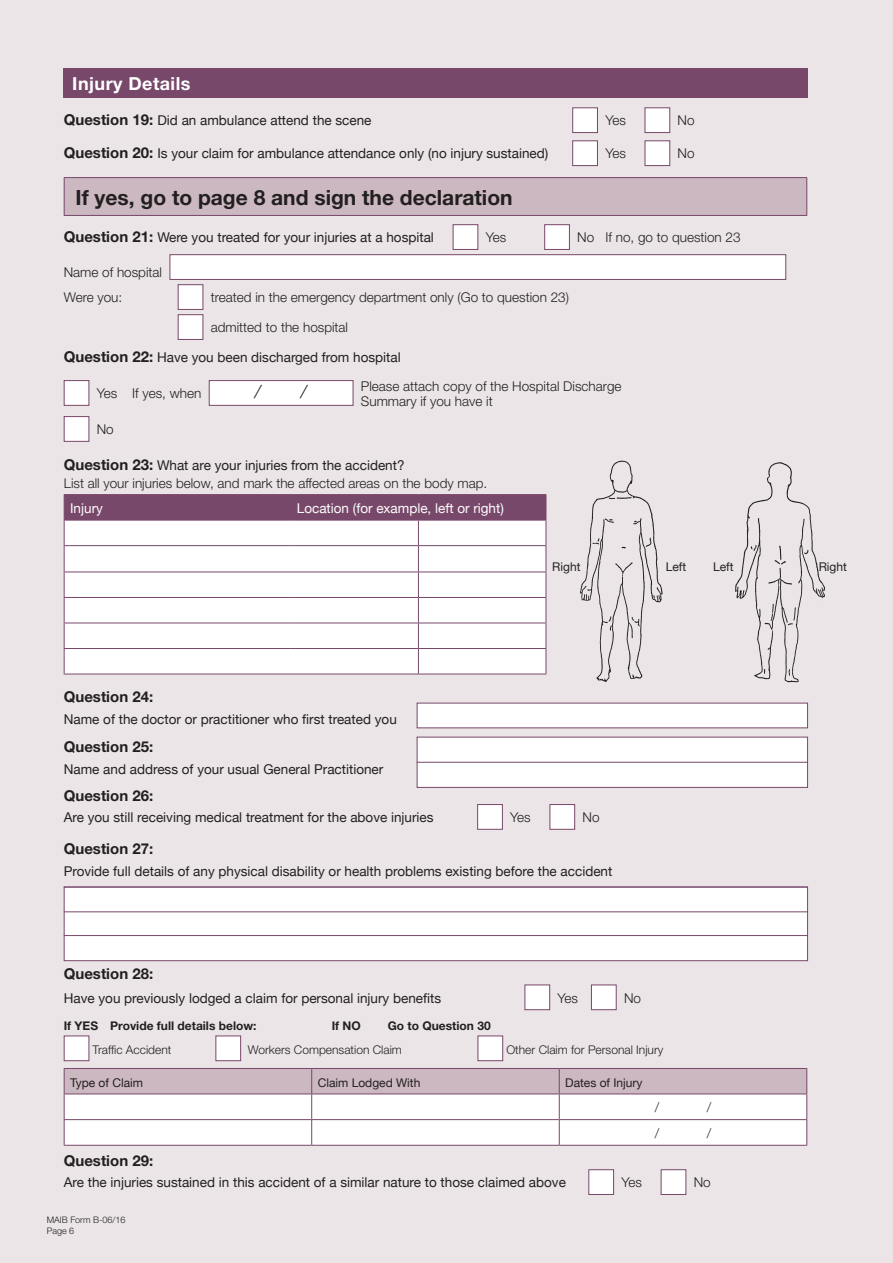
<style>
.page{position:relative;width:893px;height:1263px;background:#ebe5e8}
.page>*{position:absolute;margin:0;border:0;box-sizing:border-box;transform-origin:0 0}
.t1{font:700 21px "Helvetica Neue";color:#231f20}
.t2{font:700 18px "Helvetica Neue";letter-spacing:.025em;color:#fff}
.t3{font:italic 300 18px "Helvetica Neue";color:#231f20}
.t4{font:700 15px "Helvetica Neue";color:#231f20}
.t5{font:13.5px "Helvetica Neue";color:#231f20}
.t6{font:300 13.5px/25.5px "Helvetica Neue";color:#231f20}
.t7{font:13.5px "Helvetica Neue";color:#fff}
.t8{font:300 12px "Helvetica Neue";color:#231f20}
.t9{font:12px "Helvetica Neue";color:#231f20}
.t10{font:700 12px "Helvetica Neue";color:#231f20}
.t11{font:300 9px/10.8px "Helvetica Neue";color:#231f20}
.s1{font-weight:700;font-size:15px}
.s2{font-weight:400}
</style>
<div class="page">
<div style="left:64px;top:68px;width:744px;height:30px;background:#78486a"></div>
<div style="left:572px;top:107px;width:26px;height:26px;background:#fff;border:1px solid #78486a"></div>
<div style="left:645px;top:107px;width:25px;height:26px;background:#fff;border:1px solid #78486a"></div>
<div style="left:572px;top:140px;width:26px;height:26px;background:#fff;border:1px solid #78486a"></div>
<div style="left:645px;top:140px;width:25px;height:26px;background:#fff;border:1px solid #78486a"></div>
<div style="left:64px;top:178px;width:743px;height:37px;background:#cbb8c1"></div>
<hr style="left:64px;top:177px;width:743px;height:1px;background:#78486a">
<hr style="left:64px;top:178px;width:1px;height:37px;background:#78486a">
<hr style="left:806px;top:178px;width:1px;height:37px;background:#78486a">
<hr style="left:64px;top:215px;width:743px;height:1px;background:#78486a">
<div style="left:453px;top:224px;width:25px;height:26px;background:#fff;border:1px solid #78486a"></div>
<div style="left:544px;top:224px;width:26px;height:26px;background:#fff;border:1px solid #78486a"></div>
<div style="left:170px;top:254px;width:616px;height:26px;background:#fff;border:1px solid #78486a"></div>
<div style="left:178px;top:284px;width:25px;height:26px;background:#fff;border:1px solid #78486a"></div>
<div style="left:178px;top:314px;width:25px;height:26px;background:#fff;border:1px solid #78486a"></div>
<div style="left:64px;top:380px;width:25px;height:26px;background:#fff;border:1px solid #78486a"></div>
<div style="left:209px;top:381px;width:144px;height:24px;background:#fff"></div>
<div style="left:209px;top:380px;width:144px;height:26px;border:1px solid #78486a"></div>
<div style="left:64px;top:416px;width:25px;height:26px;background:#fff;border:1px solid #78486a"></div>
<hr style="left:64px;top:494px;width:227px;height:1px;background:#78486a">
<hr style="left:291px;top:494px;width:127px;height:1px;background:#78486a">
<hr style="left:418px;top:494px;width:128px;height:1px;background:#78486a">
<svg style="left:64px;top:495px;width:483px;height:179px;background:#e4dae1"></svg>
<hr style="left:64px;top:674px;width:227px;height:1px;background:#78486a">
<hr style="left:291px;top:674px;width:127px;height:1px;background:#78486a">
<hr style="left:418px;top:674px;width:128px;height:1px;background:#78486a">
<div style="left:64px;top:887px;width:744px;height:74px;background:#fff;border:1px solid #78486a"></div>
<hr style="left:64px;top:887px;width:744px;height:1px;background:#78486a">
<hr style="left:64px;top:911px;width:744px;height:1px;background:#78486a">
<div style="left:524px;top:984px;width:26px;height:26px;background:#fff;border:1px solid #78486a"></div>
<div style="left:591px;top:984px;width:26px;height:26px;background:#fff;border:1px solid #78486a"></div>
<div style="left:64px;top:1035px;width:25px;height:26px;background:#fff"></div>
<div style="left:215px;top:1035px;width:26px;height:26px;background:#fff;border:1px solid #78486a"></div>
<div style="left:478px;top:1035px;width:25px;height:26px;background:#fff;border:1px solid #78486a"></div>
<svg style="left:64px;top:1068px;width:743px;height:77px;background:#e8e0e4"></svg>
<hr style="left:64px;top:1145px;width:248px;height:1px;background:#78486a">
<hr style="left:312px;top:1145px;width:247px;height:1px;background:#78486a">
<hr style="left:559px;top:1145px;width:248px;height:1px;background:#78486a">
<div style="left:417px;top:703px;width:391px;height:25px;background:#fff"></div>
<img style="left:580px;top:460px;width:83px;height:222px">
<img style="left:735px;top:462px;width:90px;height:220px">
<div style="left:477px;top:804px;width:26px;height:26px;background:#fff;border:1px solid #78486a"></div>
<div style="left:549px;top:804px;width:26px;height:26px;background:#fff;border:1px solid #78486a"></div>
<div style="left:417px;top:737px;width:391px;height:51px;background:#fff;border:1px solid #78486a"></div>
<hr style="left:417px;top:762px;width:391px;height:1px;background:#78486a">
<div style="left:588px;top:1169px;width:26px;height:26px;background:#fff;border:1px solid #78486a"></div>
<div style="left:661px;top:1169px;width:25px;height:26px;background:#fff;border:1px solid #78486a"></div>
<hr style="left:64px;top:935px;width:744px;height:1px;background:#78486a">
<h2 class="t2" style="left:72px;top:72px;width:120px">Injury Details</h2>
<p class="t5" style="left:64px;top:111px;width:309px"><span class="s1">Question 19:</span> Did an ambulance attend the scene</p>
<p class="t6" style="left:605px;top:108px;width:22px">Yes</p>
<p class="t6" style="left:678px;top:108px;width:19px">No</p>
<p class="t5" style="left:64px;top:144px;width:486px"><span class="s1">Question 20:</span> Is your claim for ambulance attendance only (no injury sustained)</p>
<p class="t6" style="left:605px;top:141px;width:22px">Yes</p>
<p class="t6" style="left:678px;top:141px;width:19px">No</p>
<h1 class="t1" style="left:76px;top:184px;width:439px">If yes, go to page 8 and sign the declaration</h1>
<p class="t5" style="left:64px;top:228px;width:372px"><span class="s1">Question 21:</span> Were you treated for your injuries at a hospital</p>
<p class="t6" style="left:486px;top:224px;width:22px">Yes</p>
<p class="t6" style="left:577px;top:224px;width:165px">No If no, go to question 23</p>
<p class="t6" style="left:64px;top:259px;width:100px">Name of hospital<br>Were you:</p>
<p class="t6" style="left:211px;top:284px;width:360px">treated in the emergency department only (Go to question 23)</p>
<p class="t6" style="left:211px;top:314px;width:139px">admitted to the hospital</p>
<p class="t5" style="left:64px;top:348px;width:338px"><span class="s1">Question 22:</span> Have you been discharged from hospital</p>
<p class="t6" style="left:97px;top:380px;width:106px">Yes If yes, when</p>
<h2 class="t3" style="left:255px;top:381px;width:7px">/</h2>
<h2 class="t3" style="left:301px;top:381px;width:7px">/</h2>
<p class="t6" style="left:361px;top:378px;width:262px;line-height:15px">Please attach copy of the Hospital Discharge<br>Summary if you have it</p>
<p class="t6" style="left:97px;top:416px;width:19px">No</p>
<p class="t6" style="left:64px;top:456px;width:425px;line-height:18px"><span class="s1">Question 23:</span> <span class="s2">What are your injuries from the accident?<br></span>List all your injuries below, and mark the affected areas on the body map.</p>
<p class="t7" style="left:70px;top:499px;width:34px">Injury</p>
<p class="t7" style="left:297px;top:499px;width:209px">Location (for example, left or right)</p>
<p class="t4" style="left:64px;top:687px;width:91px">Question 24:</p>
<p class="t5" style="left:64px;top:710px;width:335px">Name of the doctor or practitioner who first treated you</p>
<p class="t9" style="left:552px;top:558px;width:30px">Right</p>
<p class="t9" style="left:666px;top:558px;width:22px">Left</p>
<p class="t9" style="left:713px;top:558px;width:22px">Left</p>
<p class="t9" style="left:819px;top:558px;width:30px">Right</p>
<p class="t4" style="left:64px;top:737px;width:91px">Question 25:</p>
<p class="t5" style="left:64px;top:760px;width:321px">Name and address of your usual General Practitioner</p>
<p class="t4" style="left:64px;top:786px;width:91px">Question 26:</p>
<p class="t5" style="left:64px;top:808px;width:371px">Are you still receiving medical treatment for the above injuries</p>
<p class="t6" style="left:510px;top:804px;width:22px">Yes</p>
<p class="t6" style="left:583px;top:804px;width:19px">No</p>
<p class="t4" style="left:64px;top:839px;width:91px">Question 27:</p>
<p class="t5" style="left:64px;top:862px;width:550px">Provide full details of any physical disability or health problems existing before the accident</p>
<p class="t4" style="left:64px;top:964px;width:91px">Question 28:</p>
<p class="t5" style="left:64px;top:988px;width:379px">Have you previously lodged a claim for personal injury benefits</p>
<p class="t6" style="left:558px;top:985px;width:22px">Yes</p>
<p class="t6" style="left:624px;top:985px;width:19px">No</p>
<p class="t10" style="left:64px;top:1018px;width:194px">If YES Provide full details below:</p>
<p class="t10" style="left:332px;top:1018px;width:31px">If NO</p>
<p class="t10" style="left:388px;top:1018px;width:104px">Go to Question 30</p>
<p class="t8" style="left:93px;top:1042px;width:80px">Traffic Accident</p>
<p class="t8" style="left:248px;top:1042px;width:156px">Workers Compensation Claim</p>
<p class="t8" style="left:506px;top:1042px;width:158px">Other Claim for Personal Injury</p>
<p class="t9" style="left:70px;top:1074px;width:74px">Type of Claim</p>
<p class="t9" style="left:318px;top:1074px;width:104px">Claim Lodged With</p>
<p class="t9" style="left:565px;top:1074px;width:79px">Dates of Injury</p>
<p class="t6" style="left:655px;top:1094px;width:6px">/</p>
<p class="t6" style="left:707px;top:1094px;width:6px">/</p>
<p class="t6" style="left:655px;top:1120px;width:6px">/</p>
<p class="t6" style="left:707px;top:1120px;width:6px">/</p>
<p class="t4" style="left:64px;top:1152px;width:91px">Question 29:</p>
<p class="t5" style="left:64px;top:1173px;width:504px">Are the injuries sustained in this accident of a similar nature to those claimed above</p>
<p class="t6" style="left:621px;top:1169px;width:22px">Yes</p>
<p class="t6" style="left:694px;top:1169px;width:19px">No</p>
<p class="t11" style="left:47px;top:1214px;width:80px">MAIB Form B-06/16<br>Page 6</p>
</div>
